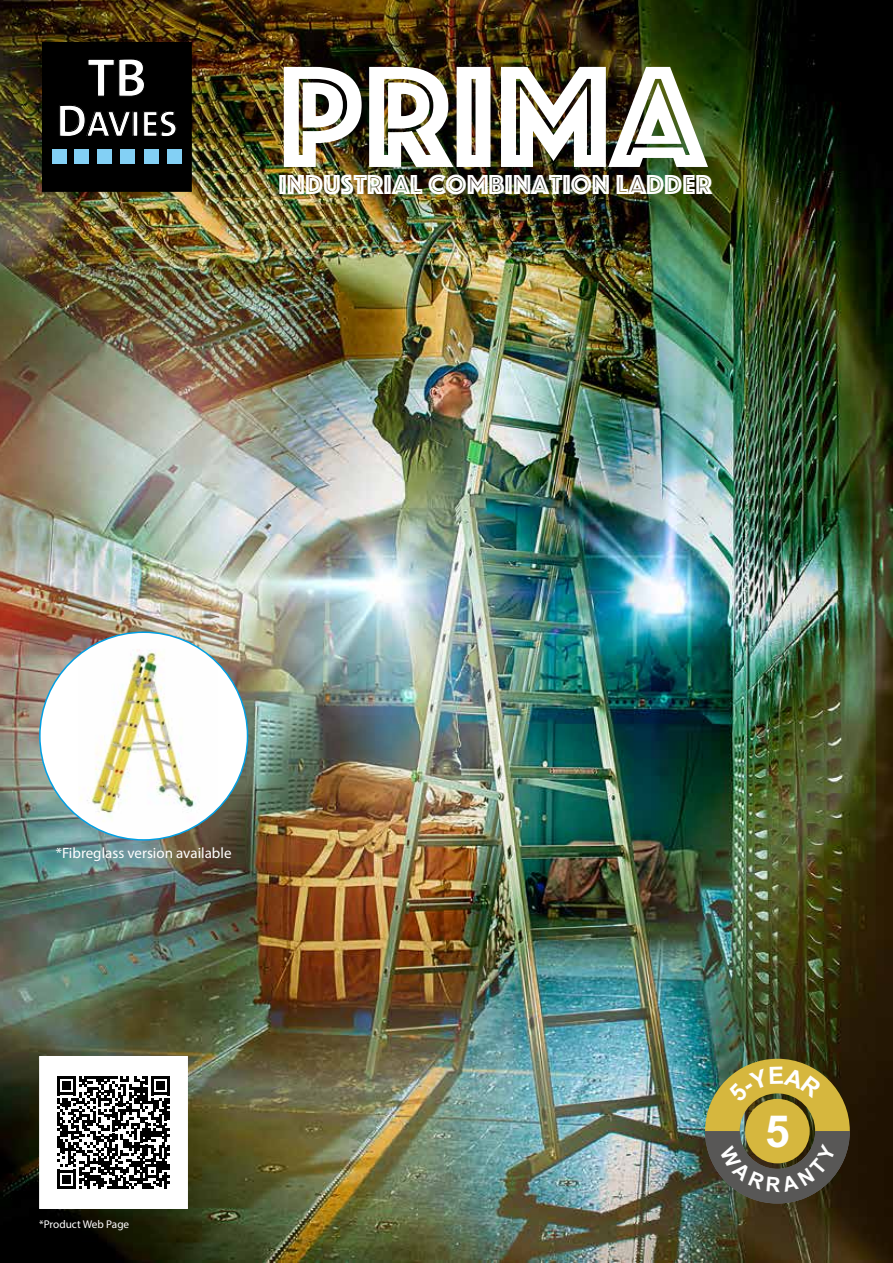
<style>
.page{position:relative;width:893px;height:1263px;background:#fff}
.page>*{position:absolute;margin:0;border:0;box-sizing:border-box;transform-origin:0 0}
.t1{font:150px "Phosphate Inline";color:#fff}
.t2{font:700 54.6px "The Sans B W7";color:#fff}
.t3{font:700 44.25px "Arial";color:#fff}
.t4{font:700 36.45px "The Sans B W7";color:#fff}
.t5{font:28.5px "Phosphate Inline";color:#fff}
.t6{font:15px "Myriad Pro";color:#fff}
.t7{font:11.25px "Myriad Pro";color:#fff}
.s1{font-size:45.6px}
</style>
<div class="page">
<img style="left:0;top:0;width:893px;height:1263px">
<div style="left:43px;top:43px;width:148px;height:148px;background:#000"></div>
<div style="left:42px;top:42px;width:149px;height:149px;border:1px solid #000"></div>
<div style="left:74px;top:149px;width:15px;height:15px;background:#83d0f5"></div>
<div style="left:97px;top:149px;width:15px;height:15px;background:#83d0f5"></div>
<div style="left:121px;top:149px;width:14px;height:15px;background:#83d0f5"></div>
<div style="left:144px;top:149px;width:15px;height:15px;background:#83d0f5"></div>
<div style="left:167px;top:149px;width:15px;height:15px;background:#83d0f5"></div>
<div style="left:52px;top:149px;width:14px;height:15px;background:#83d0f5"></div>
<div style="left:39px;top:1056px;width:149px;height:153px;background:#fff"></div>
<svg style="left:57px;top:1076px;width:113px;height:113px"></svg>
<div style="left:40px;top:632px;width:208px;height:208px;background:#fff;border-radius:50%"></div>
<img style="left:78px;top:632px;width:139px;height:208px">
<svg style="left:705px;top:1059px;width:145px;height:144px;background:#857b40"></svg>
<h2 class="t2" style="left:87px;top:43px;width:61px">TB</h2>
<p class="t4" style="left:56px;top:101px;width:122px"><span class="s1">D</span>AVIES</p>
<h1 class="t1" style="left:279px;top:10px;width:428px">PRIMA</h1>
<p class="t5" style="left:279px;top:165px;width:435px">INDUSTRIAL COMBINATION LADDER</p>
<p class="t6" style="left:56px;top:844px;width:177px">*Fibreglass version available</p>
<p class="t7" style="left:39px;top:1217px;width:92px">*Product Web Page</p>
<h3 class="t3" style="left:765px;top:1103px;width:26px">5</h3>
</div>
